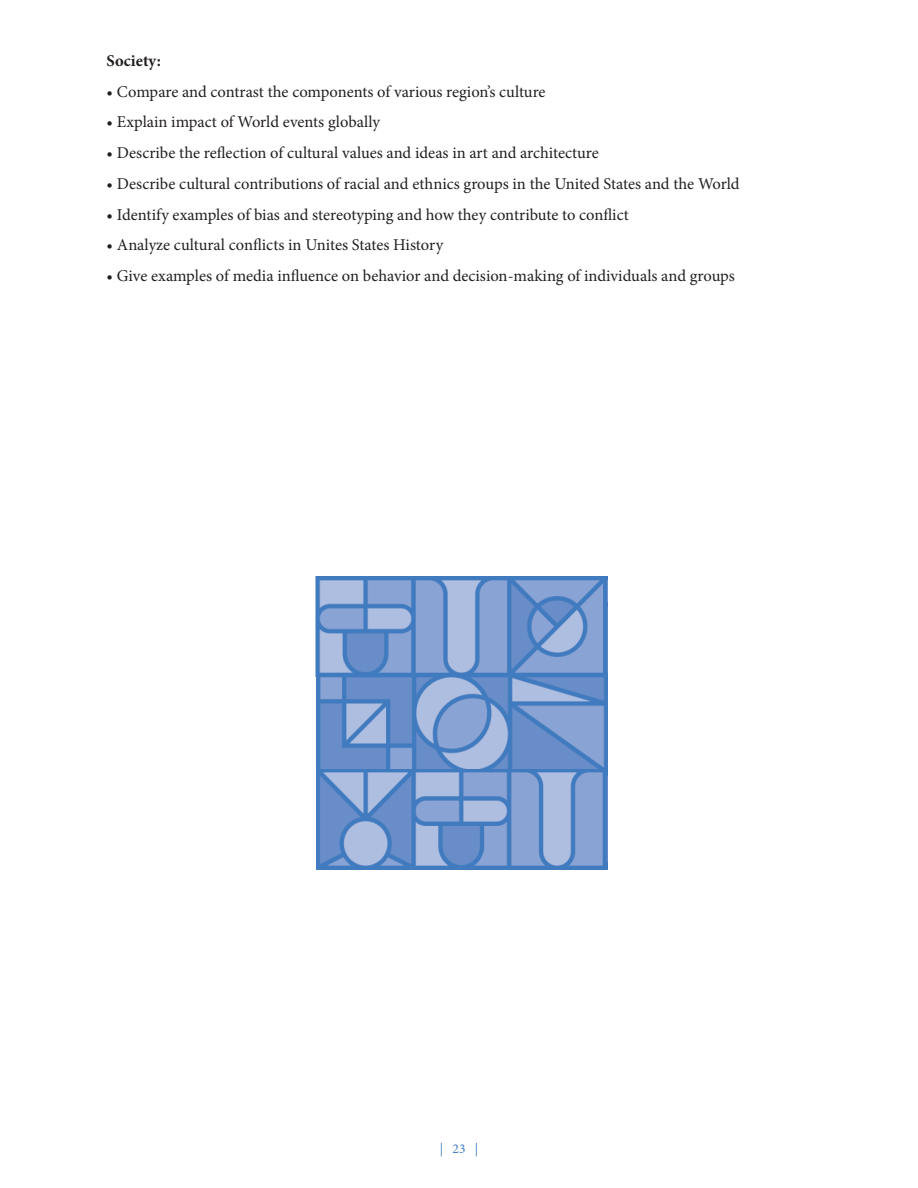
<style>
.page{position:relative;width:918px;height:1188px;background:#fff}
.page>*{position:absolute;margin:0;border:0;box-sizing:border-box;transform-origin:0 0}
.t1{font:16.5px "Minion Pro";color:#231f20}
.t2{font:700 16.5px "Minion Pro";letter-spacing:.005em;color:#231f20}
.t3{font:13.5px "Minion Pro";color:#417bbf}
</style>
<div class="page">
<img style="left:315px;top:577px;width:292px;height:100px">
<img style="left:316px;top:673px;width:291px;height:96px">
<img style="left:316px;top:769px;width:291px;height:100px">
<p class="t2" style="left:106px;top:49px;width:56px">Society:</p>
<p class="t1" style="left:106px;top:80px;width:441px">• Compare and contrast the components of various region’s culture</p>
<p class="t1" style="left:106px;top:111px;width:275px">• Explain impact of World events globally</p>
<p class="t1" style="left:106px;top:142px;width:494px">• Describe the reflection of cultural values and ideas in art and architecture</p>
<p class="t1" style="left:106px;top:173px;width:635px">• Describe cultural contributions of racial and ethnics groups in the United States and the World</p>
<p class="t1" style="left:106px;top:203px;width:524px">• Identify examples of bias and stereotyping and how they contribute to conflict</p>
<p class="t1" style="left:106px;top:234px;width:338px">• Analyze cultural conflicts in Unites States History</p>
<p class="t1" style="left:106px;top:265px;width:630px">• Give examples of media influence on behavior and decision-making of individuals and groups</p>
<p class="t3" style="left:440px;top:1140px;width:40px">| 23 |</p>
</div>
